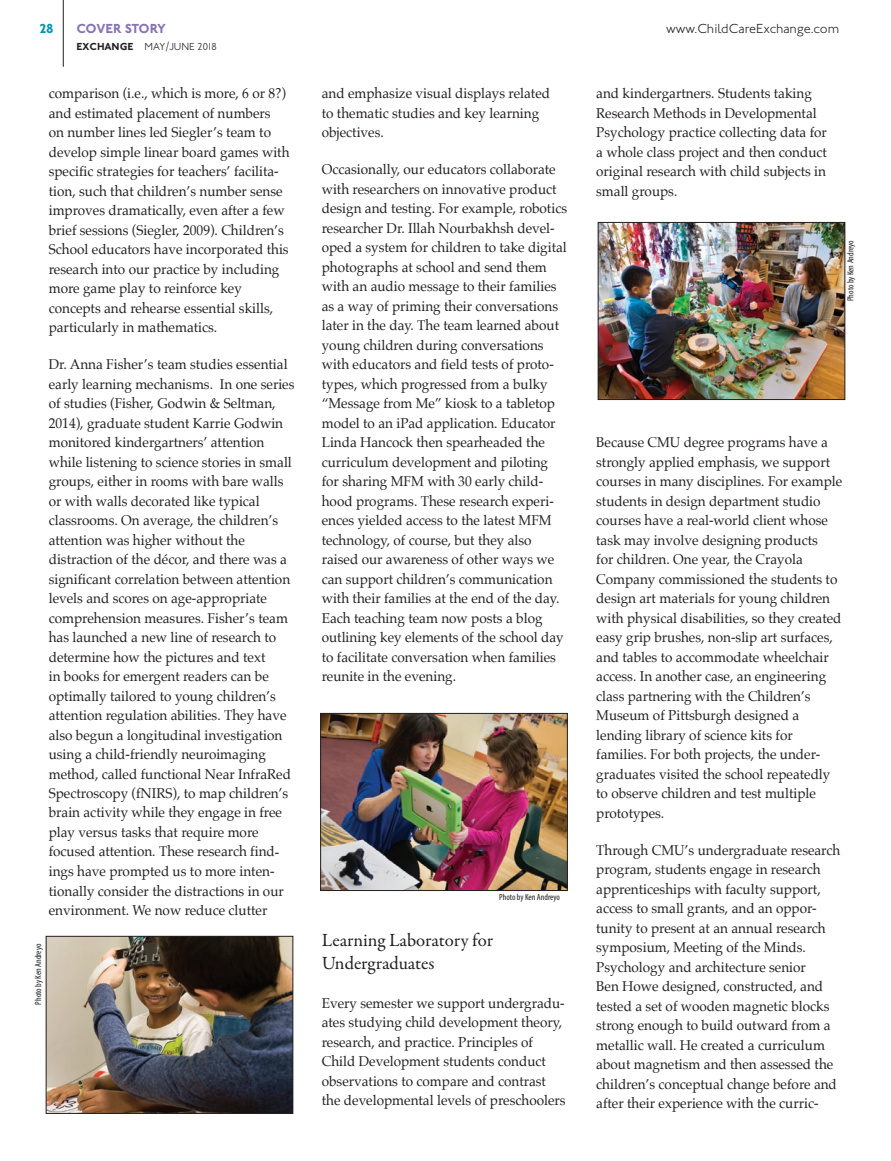
<style>
.page{position:relative;width:891px;height:1161px;background:#fff}
.page>*{position:absolute;margin:0;border:0;box-sizing:border-box;transform-origin:0 0}
.t1{font:18.75px/22.5px "Garamond Premr Pro";letter-spacing:-.005em;color:#231f20}
.t2{font:14.25px/19.5px "Palatino";color:#231f20;scale:.95 1}
.t3{font:300 13.5px "Johnston ITC";color:#231f20}
.t4{font:700 13.5px "Johnston ITC";letter-spacing:-.015em;color:#8972b3}
.t5{font:700 13.5px "Johnston ITC";color:#0093b4}
.t6{font:300 10.5px "Johnston ITC";letter-spacing:-.035em;color:#231f20}
.t7{font:condensed 9px "Myriad Pro";color:#231f20}
.s1{font-weight:700}
</style>
<div class="page">
<hr style="left:63px;top:0;width:1px;height:67px;background:#231f20">
<img style="left:600px;top:224px;width:243px;height:174px">
<div style="left:598px;top:222px;width:247px;height:178px;border:1px solid #231f20"></div>
<img style="left:322px;top:715px;width:244px;height:174px">
<div style="left:320px;top:713px;width:248px;height:178px;border:1px solid #231f20"></div>
<img style="left:48px;top:938px;width:243px;height:174px">
<div style="left:46px;top:936px;width:247px;height:178px;border:1px solid #231f20"></div>
<p class="t5" style="left:39px;top:21px;width:16px">28</p>
<p class="t4" style="left:76px;top:21px;width:91px">COVER STORY</p>
<p class="t3" style="left:666px;top:21px;width:175px">www.ChildCareExchange.com</p>
<p class="t6" style="left:76px;top:40px;width:142px"><span class="s1">EXCHANGE</span> MAY/JUNE 2018</p>
<p class="t2" style="left:49px;top:83px;width:255px">comparison (i.e., which is more, 6 or 8?) and estimated placement of numbers<br>on number lines led Siegler’s team to develop simple linear board games with specific strategies for teachers’ facilita&shy;tion, such that children’s number sense improves dramatically, even after a few brief sessions (Siegler, 2009). Children’s School educators have incorporated this research into our practice by including more game play to reinforce key concepts and rehearse essential skills, particularly in mathematics.</p>
<p class="t2" style="left:49px;top:354px;width:260px">Dr. Anna Fisher’s team studies essential early learning mechanisms. In one series of studies (Fisher, Godwin &amp; Seltman, 2014), graduate student Karrie Godwin monitored kindergartners’ attention while listening to science stories in small groups, either in rooms with bare walls or with walls decorated like typical classrooms. On average, the children’s attention was higher without the distraction of the décor, and there was a significant correlation between attention levels and scores on age-appropriate comprehension measures. Fisher’s team has launched a new line of research to determine how the pictures and text<br>in books for emergent readers can be optimally tailored to young children’s attention regulation abilities. They have also begun a longitudinal investigation using a child-friendly neuroimaging method, called functional Near InfraRed Spectroscopy (fNIRS), to map children’s brain activity while they engage in free play versus tasks that require more focused attention. These research find&shy;ings have prompted us to more inten&shy;tionally consider the distractions in our environment. We now reduce clutter</p>
<p class="t2" style="left:322px;top:83px;width:242px">and emphasize visual displays related to thematic studies and key learning objectives.</p>
<p class="t2" style="left:322px;top:159px;width:260px">Occasionally, our educators collaborate with researchers on innovative product design and testing. For example, robotics researcher Dr. Illah Nourbakhsh devel&shy;oped a system for children to take digital photographs at school and send them with an audio message to their families as a way of priming their conversations later in the day. The team learned about young children during conversations with educators and field tests of proto&shy;types, which progressed from a bulky “Message from Me” kiosk to a tabletop model to an iPad application. Educator Linda Hancock then spearheaded the curriculum development and piloting for sharing MFM with 30 early child&shy;hood programs. These research experi&shy;ences yielded access to the latest MFM technology, of course, but they also raised our awareness of other ways we can support children’s communication with their families at the end of the day.<br>Each teaching team now posts a blog outlining key elements of the school day to facilitate conversation when families reunite in the evening.</p>
<p class="t2" style="left:596px;top:83px;width:244px">and kindergartners. Students taking Research Methods in Developmental Psychology practice collecting data for a whole class project and then conduct original research with child subjects in small groups.</p>
<p class="t7" style="left:845px;top:301px;width:62px;rotate:-90deg">Photo by Ken Andreyo</p>
<p class="t2" style="left:596px;top:432px;width:261px">Because CMU degree programs have a strongly applied emphasis, we support courses in many disciplines. For example students in design department studio courses have a real-world client whose task may involve designing products<br>for children. One year, the Crayola Company commissioned the students to design art materials for young children with physical disabilities, so they created easy grip brushes, non-slip art surfaces, and tables to accommodate wheelchair access. In another case, an engineering class partnering with the Children’s Museum of Pittsburgh designed a lending library of science kits for families. For both projects, the under&shy;graduates visited the school repeatedly to observe children and test multiple prototypes.</p>
<p class="t2" style="left:596px;top:840px;width:258px">Through CMU’s undergraduate research program, students engage in research apprenticeships with faculty support, access to small grants, and an oppor&shy;tunity to present at an annual research symposium, Meeting of the Minds.<br>Psychology and architecture senior<br>Ben Howe designed, constructed, and tested a set of wooden magnetic blocks strong enough to build outward from a metallic wall. He created a curriculum about magnetism and then assessed the children’s conceptual change before and after their experience with the curric-</p>
<p class="t7" style="left:499px;top:892px;width:62px">Photo by Ken Andreyo</p>
<h1 class="t1" style="left:322px;top:930px;width:173px">Learning Laboratory for<br>Undergraduates</h1>
<p class="t2" style="left:322px;top:993px;width:258px">Every semester we support undergradu&shy;ates studying child development theory, research, and practice. Principles of Child Development students conduct observations to compare and contrast the developmental levels of preschoolers</p>
<p class="t7" style="left:33px;top:1005px;width:62px;rotate:-90deg">Photo by Ken Andreyo</p>
</div>
